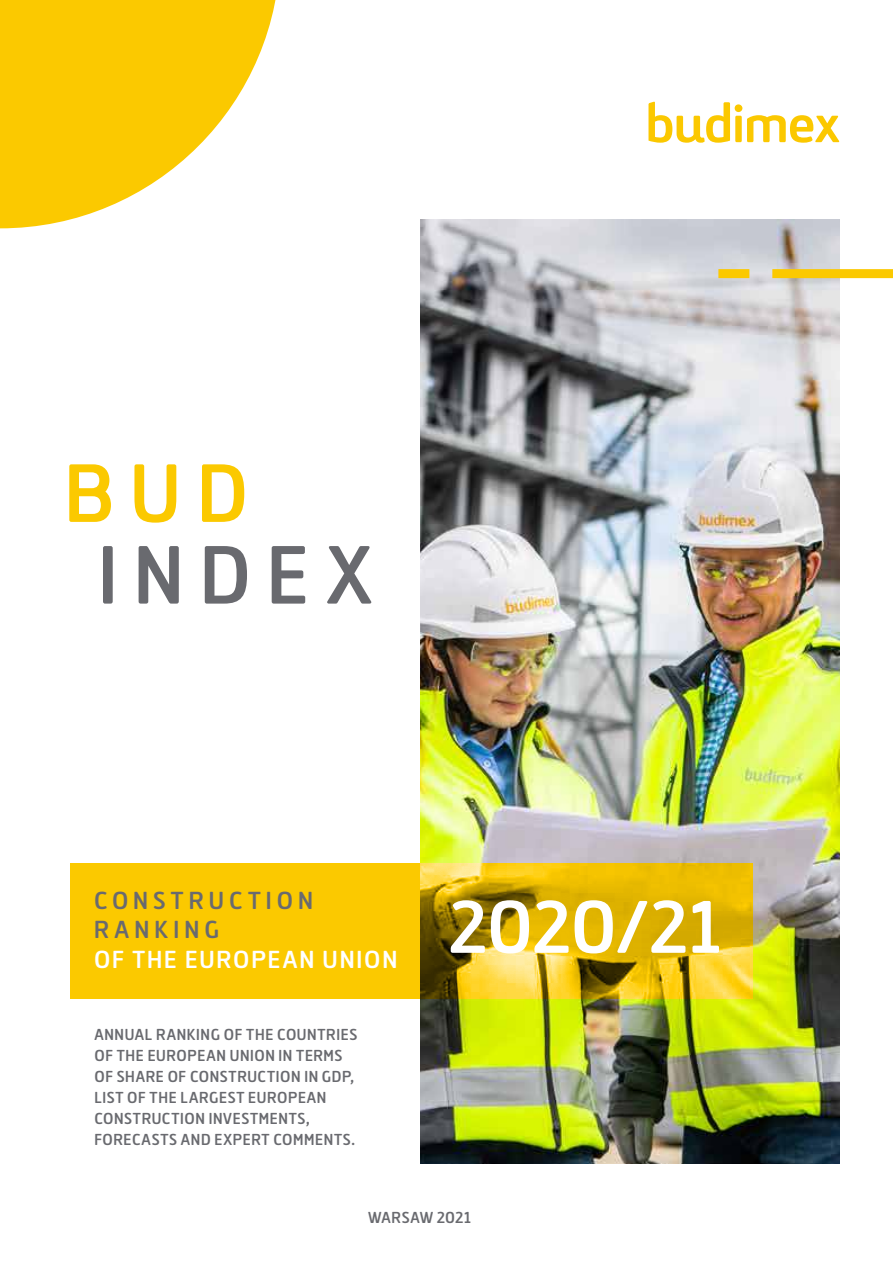
<style>
.page{position:relative;width:893px;height:1263px;background:#fff}
.page>*{position:absolute;margin:0;border:0;box-sizing:border-box;transform-origin:0 0}
.t1{font:700 82.2px "Ferrovial";letter-spacing:.195em;color:#696a6f}
.t2{font:700 82.2px "Ferrovial";color:#fbc900}
.t3{font:700 74.1px "Ferrovial";letter-spacing:.01em;color:#fff}
.t4{font:700 24.6px/29.5px "Ferrovial";letter-spacing:.205em;color:#696a6f}
.t5{font:700 24.6px "Ferrovial";letter-spacing:.075em;color:#fff}
.t6{font:700 15.9px/21px "Ferrovial";letter-spacing:.04em;color:#696a6f}
</style>
<div class="page">
<svg style="left:648px;top:102px;width:191px;height:41px"></svg>
<img style="left:420px;top:219px;width:419px;height:944px">
<svg style="left:0;top:0;width:276px;height:228px;fill:#fbc900"></svg>
<svg style="left:70px;top:864px;width:683px;height:135px;background:#e6ba08"></svg>
<div style="left:772px;top:269px;width:121px;height:9px;background:#fbc900"></div>
<div style="left:718px;top:269px;width:31px;height:9px;background:#fbc900"></div>
<h1 class="t2" style="left:64px;top:442px;width:185px">BUD</h1>
<h1 class="t1" style="left:98px;top:524px;width:276px">INDEX</h1>
<h3 class="t4" style="left:94px;top:885px;width:221px">CONSTRUCTION<br>RANKING</h3>
<h3 class="t5" style="left:94px;top:944px;width:305px">OF THE EUROPEAN UNION</h3>
<p class="t6" style="left:94px;top:1023px;width:264px">ANNUAL RANKING OF THE COUNTRIES<br>OF THE EUROPEAN UNION IN TERMS<br>OF SHARE OF CONSTRUCTION IN GDP,<br>LIST OF THE LARGEST EUROPEAN<br>CONSTRUCTION INVESTMENTS,<br>FORECASTS AND EXPERT COMMENTS.</p>
<h2 class="t3" style="left:450px;top:881px;width:272px">2020/21</h2>
<p class="t6" style="left:368px;top:1207px;width:104px">WARSAW 2021</p>
</div>
